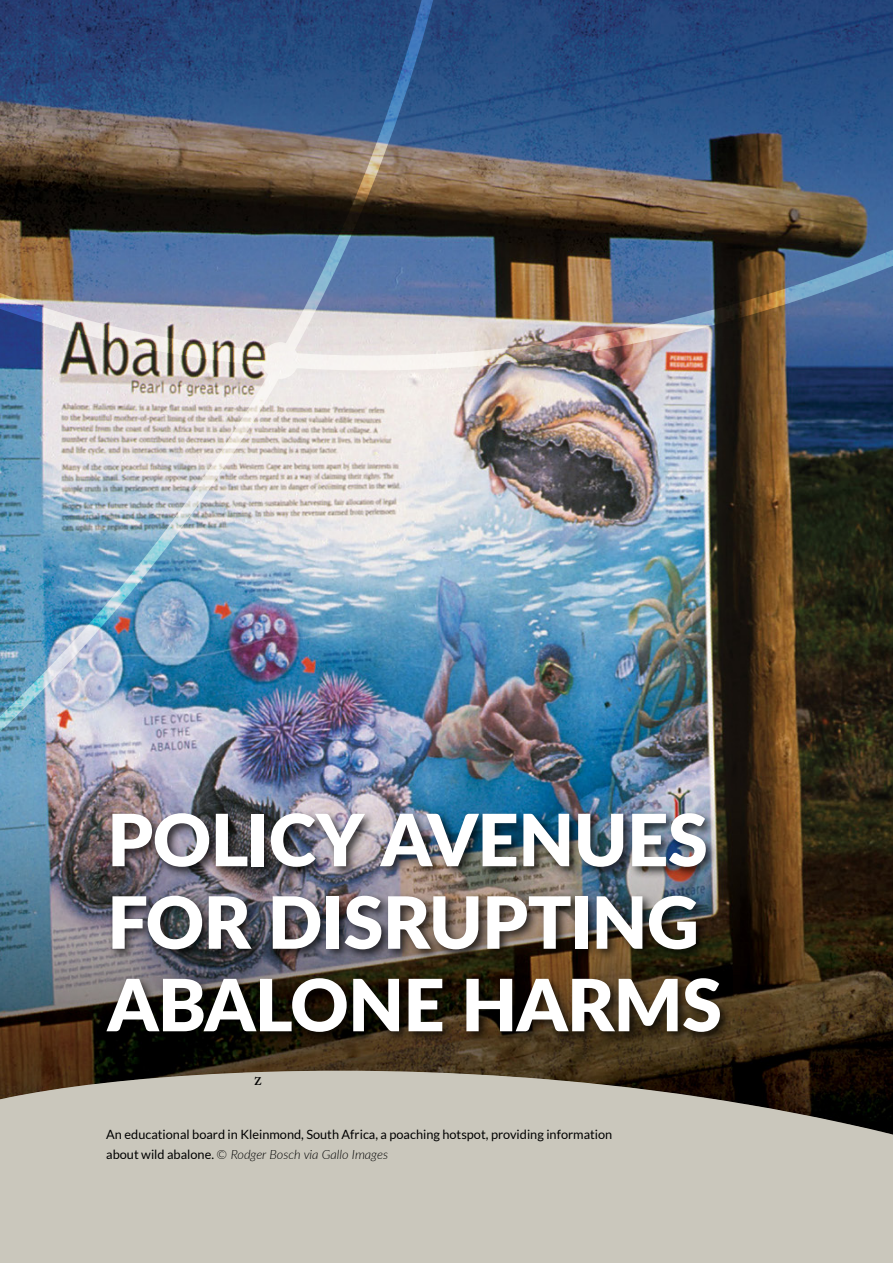
<style>
.page{position:relative;width:893px;height:1263px;background:#fff}
.page>*{position:absolute;margin:0;border:0;box-sizing:border-box;transform-origin:0 0}
.t1{font:900 72px/82.5px "Lato";letter-spacing:-.01em;color:#fff}
.t2{font:18px "Minion Pro";color:#000}
.t3{font:12.75px/19.5px "Lato";color:#000}
.s1{font-weight:300}
.s2{font-weight:300;font-style:italic}
</style>
<div class="page">
<img style="left:0;top:562px;width:893px;height:458px">
<img style="left:0;top:562px;width:500px;height:280px">
<img style="left:0;top:0;width:893px;height:562px">
<svg style="left:0;top:1020px;width:893px;height:243px;background:#a7a296"></svg>
<div style="left:103px;top:809px;width:629px;height:235px;background:#000;opacity:.75"></div>
<h1 class="t1" style="left:107px;top:795px;width:616px">POLICY AVENUES<br>FOR DISRUPTING<br>ABALONE HARMS</h1>
<h2 class="t2" style="left:254px;top:1067px;width:9px">z</h2>
<p class="t3" style="left:106px;top:1125px;width:508px">An educational board in Kleinmond, South Africa, a poaching hotspot, providing information about wild abalone. <span class="s1">©</span> <span class="s2">Rodger Bosch via Gallo Images</span></p>
</div>
